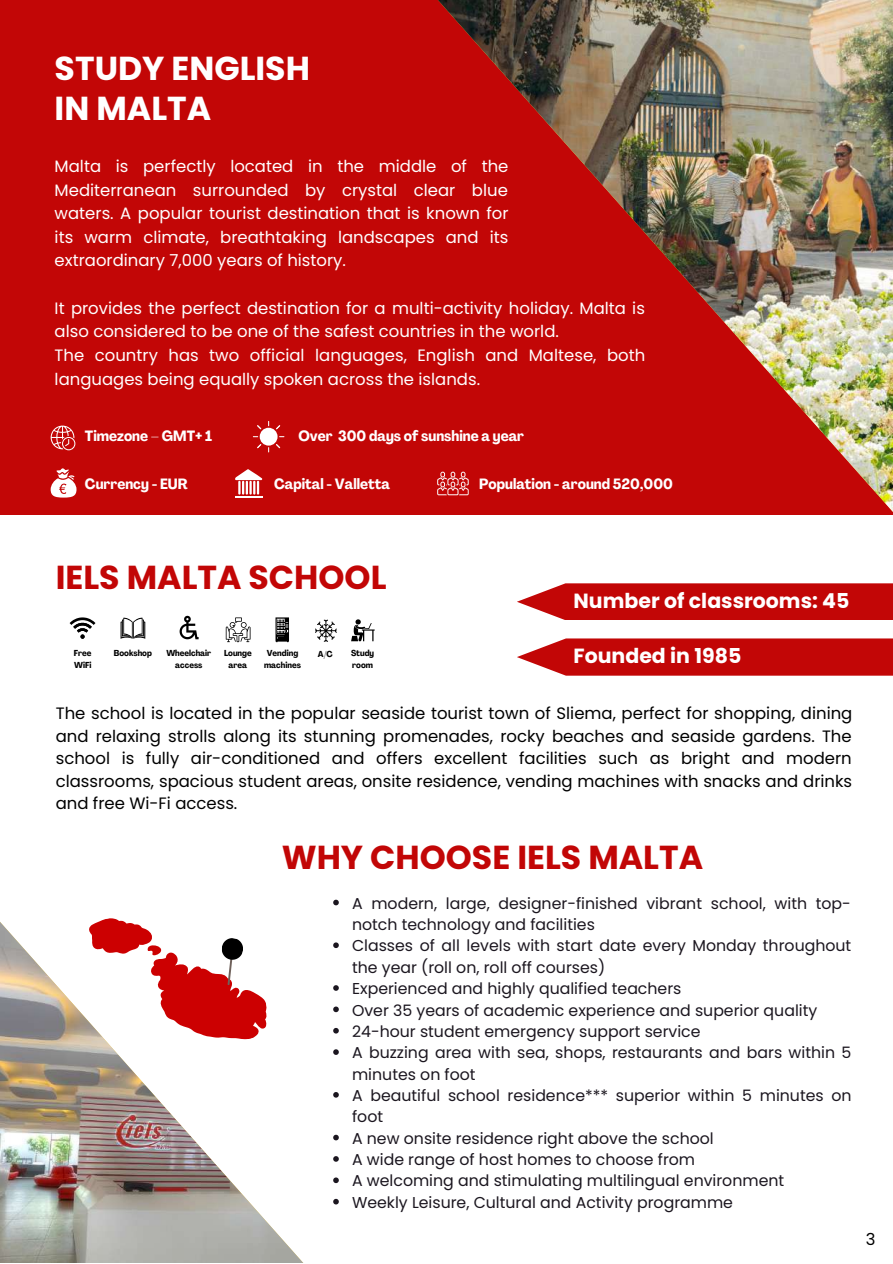
<style>
.page{position:relative;width:893px;height:1264px;background:#fff}
.page>*{position:absolute;margin:0;border:0;box-sizing:border-box;transform-origin:0 0}
.t1{font:700 33.15px "Poppins";color:#c20606}
.t2{font:700 33.15px/39.3px "Poppins";color:#fff}
.t3{font:700 20.55px "Poppins";color:#fff}
.t4{font:16.5px/23.5px "Poppins";color:#fff;text-align:justify}
.t5{font:16.5px/22.5px "Poppins";color:#000;text-align:justify}
.t6{font:15.75px/21.3px "Poppins";color:#1b161f}
.t7{font:700 condensed 14.7px "Agrandir";color:#fff}
.t8{font:700 condensed 8.55px/11.6px "Agrandir";color:#000;text-align:center}
</style>
<div class="page">
<div style="left:0;top:0;width:892px;height:515px;background:#c20606"></div>
<img style="left:438px;top:0;width:454px;height:511px">
<svg style="left:179px;top:616px;width:19px;height:23px"></svg>
<svg style="left:275px;top:617px;width:14px;height:25px"></svg>
<svg style="left:226px;top:617px;width:24px;height:25px"></svg>
<svg style="left:315px;top:619px;width:22px;height:23px"></svg>
<svg style="left:120px;top:617px;width:25px;height:21px"></svg>
<svg style="left:70px;top:617px;width:25px;height:21px"></svg>
<svg style="left:351px;top:619px;width:23px;height:22px"></svg>
<svg style="left:51px;top:425px;width:24px;height:25px"></svg>
<svg style="left:51px;top:468px;width:25px;height:29px"></svg>
<div style="left:260px;top:428px;width:17px;height:17px;background:#fff;border-radius:50%"></div>
<svg style="left:235px;top:469px;width:28px;height:28px"></svg>
<svg style="left:437px;top:471px;width:31px;height:24px"></svg>
<img style="left:0;top:905px;width:338px;height:357px">
<svg style="left:517px;top:583px;width:375px;height:37px;background:#c61818"></svg>
<svg style="left:517px;top:638px;width:375px;height:37px;background:#c61919"></svg>
<svg style="left:87px;top:905px;width:184px;height:157px"></svg>
<svg style="left:333px;top:899px;width:6px;height:6px"></svg>
<svg style="left:333px;top:942px;width:6px;height:6px"></svg>
<svg style="left:333px;top:985px;width:6px;height:5px"></svg>
<svg style="left:333px;top:1006px;width:6px;height:6px"></svg>
<svg style="left:333px;top:1027px;width:6px;height:6px"></svg>
<svg style="left:333px;top:1049px;width:6px;height:5px"></svg>
<svg style="left:333px;top:1091px;width:6px;height:6px"></svg>
<svg style="left:333px;top:1134px;width:6px;height:6px"></svg>
<svg style="left:333px;top:1156px;width:6px;height:5px"></svg>
<svg style="left:333px;top:1177px;width:6px;height:6px"></svg>
<svg style="left:333px;top:1198px;width:6px;height:6px"></svg>
<h1 class="t2" style="left:55px;top:49px;width:257px">STUDY ENGLISH<br>IN MALTA</h1>
<p class="t4" style="left:55px;top:154px;width:455px">Malta is perfectly located in the middle of the Mediterranean surrounded by crystal clear blue waters. A popular tourist destination that is known for its warm climate, breathtaking landscapes and its extraordinary 7,000 years of history.</p>
<p class="t4" style="left:55px;top:296px;width:592px;text-align:left">It provides the perfect destination for a multi-activity holiday. Malta is also considered to be one of the safest countries in the world.<br>The country has two official languages, English and Maltese, both languages being equally spoken across the islands.</p>
<p class="t7" style="left:85px;top:430px;width:129px">Timezone – GMT+ 1</p>
<p class="t7" style="left:298px;top:430px;width:227px">Over 300 days of sunshine a year</p>
<p class="t7" style="left:274px;top:477px;width:117px">Capital - Valletta</p>
<p class="t7" style="left:479px;top:477px;width:195px">Population - around 520,000</p>
<p class="t7" style="left:85px;top:477px;width:104px">Currency - EUR</p>
<h1 class="t1" style="left:56px;top:553px;width:332px">IELS MALTA SCHOOL</h1>
<h2 class="t3" style="left:573px;top:586px;width:277px">Number of classrooms: 45</h2>
<h2 class="t3" style="left:573px;top:641px;width:169px">Founded in 1985</h2>
<p class="t8" style="left:166px;top:648px;width:46px">Wheelchair access</p>
<p class="t8" style="left:264px;top:648px;width:38px">Vending machines</p>
<p class="t8" style="left:74px;top:648px;width:19px">Free</p>
<p class="t8" style="left:114px;top:648px;width:39px">Bookshop</p>
<p class="t8" style="left:318px;top:649px;width:16px">A/C</p>
<p class="t8" style="left:74px;top:660px;width:19px">WiFi</p>
<p class="t5" style="left:56px;top:702px;width:798px">The school is located in the popular seaside tourist town of Sliema, perfect for shopping, dining and relaxing strolls along its stunning promenades, rocky beaches and seaside gardens. The school is fully air-conditioned and offers excellent facilities such as bright and modern classrooms, spacious student areas, onsite residence, vending machines with snacks and drinks and free Wi-Fi access.</p>
<p class="t8" style="left:351px;top:648px;width:25px;text-align:left">Study room</p>
<p class="t8" style="left:224px;top:648px;width:29px">Lounge area</p>
<h1 class="t1" style="left:282px;top:834px;width:423px">WHY CHOOSE IELS MALTA</h1>
<p class="t6" style="left:352px;top:892px;width:501px">A modern, large, designer-finished vibrant school, with top&shy;notch technology and facilities<br>Classes of all levels with start date every Monday throughout the year (roll on, roll off courses)<br>Experienced and highly qualified teachers<br>Over 35 years of academic experience and superior quality 24-hour student emergency support service<br>A buzzing area with sea, shops, restaurants and bars within 5 minutes on foot<br>A beautiful school residence*** superior within 5 minutes on foot<br>A new onsite residence right above the school<br>A wide range of host homes to choose from<br>A welcoming and stimulating multilingual environment<br>Weekly Leisure, Cultural and Activity programme</p>
<p class="t5" style="left:865px;top:1227px;width:11px">3</p>
</div>
